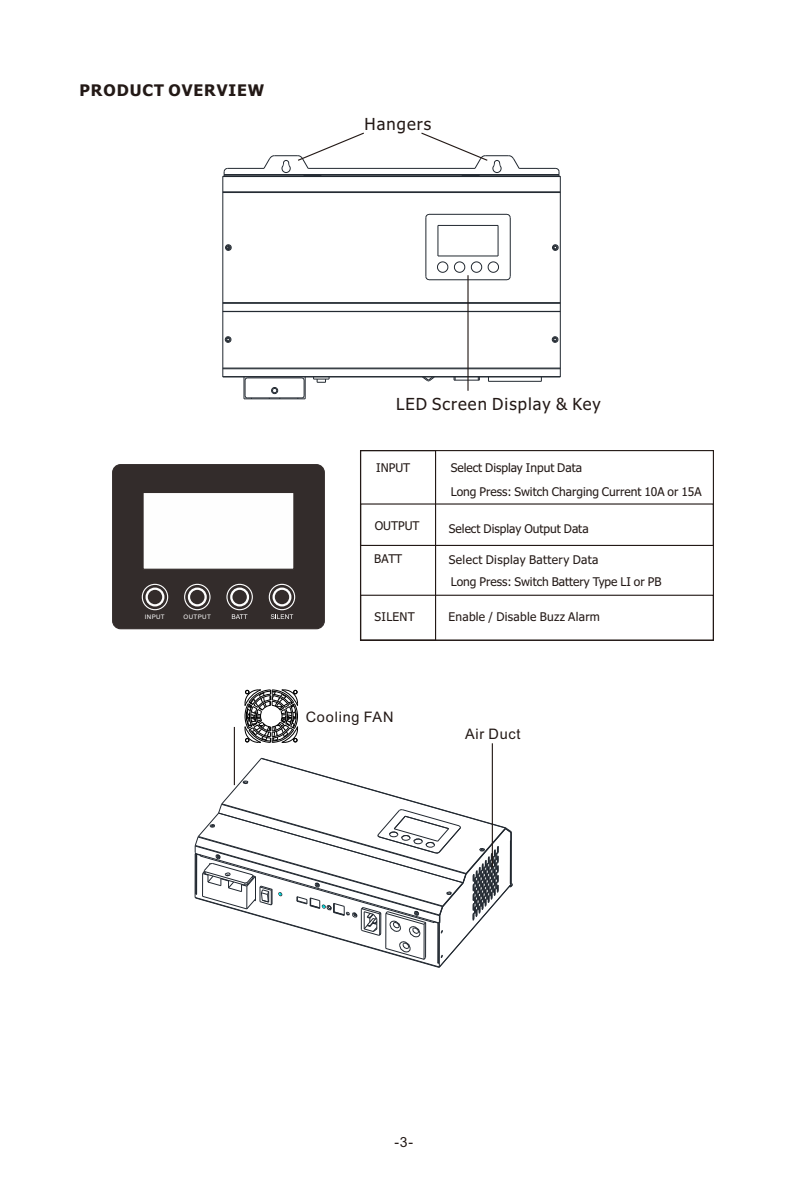
<style>
.page{position:relative;width:808px;height:1191px;background:#fff}
.page>*{position:absolute;margin:0;border:0;box-sizing:border-box;transform-origin:0 0}
.t1{font:16.6px "Tahoma";letter-spacing:.06em;color:#231916}
.t2{font:700 16px "Tahoma";letter-spacing:.06em;color:#231916}
.t3{font:14.4px "Arial";letter-spacing:.055em;color:#231916}
.t4{font:14px "Arial";color:#231916}
.t5{font:12px "Tahoma";color:#231916}
.t6{font:12px "Tahoma";letter-spacing:.03em;color:#231916}
.t7{font:12px "Tahoma";letter-spacing:.025em;color:#231916}
.t8{font:6.2px "Arial";letter-spacing:.055em;color:#fff}
</style>
<div class="page">
<hr style="left:222px;top:176px;width:1px;height:201px;background:#212830">
<hr style="left:244px;top:398px;width:61px;height:1px;background:#212830">
<hr style="left:247px;top:397px;width:55px;height:1px;background:#212830">
<hr style="left:488px;top:381px;width:53px;height:1px;background:#212830">
<hr style="left:247px;top:377px;width:55px;height:1px;background:#212830">
<hr style="left:223px;top:376px;width:337px;height:1px;background:#212830">
<hr style="left:223px;top:368px;width:337px;height:1px;background:#212830">
<svg style="left:313px;top:377px;width:17px;height:6px"></svg>
<hr style="left:223px;top:311px;width:337px;height:1px;background:#212830">
<hr style="left:223px;top:303px;width:337px;height:1px;background:#212830">
<hr style="left:223px;top:302px;width:337px;height:1px;background:#212830">
<hr style="left:429px;top:279px;width:78px;height:1px;background:#212830">
<hr style="left:425px;top:217px;width:1px;height:59px;background:#212830">
<hr style="left:438px;top:225px;width:1px;height:31px;background:#212830">
<hr style="left:438px;top:256px;width:60px;height:1px;background:#212830">
<hr style="left:438px;top:225px;width:60px;height:1px;background:#212830">
<hr style="left:429px;top:214px;width:78px;height:1px;background:#212830">
<svg style="left:454px;top:377px;width:26px;height:4px"></svg>
<hr style="left:223px;top:192px;width:337px;height:1px;background:#212830">
<hr style="left:223px;top:191px;width:337px;height:1px;background:#212830">
<hr style="left:498px;top:225px;width:1px;height:31px;background:#212830">
<hr style="left:223px;top:176px;width:337px;height:1px;background:#212830">
<hr style="left:480px;top:175px;width:79px;height:1px;background:#212830">
<hr style="left:321px;top:175px;width:141px;height:1px;background:#212830">
<hr style="left:224px;top:175px;width:79px;height:1px;background:#212830">
<hr style="left:510px;top:217px;width:1px;height:59px;background:#212830">
<hr style="left:224px;top:174px;width:335px;height:1px;background:#212830">
<hr style="left:227px;top:168px;width:37px;height:1px;background:#212830">
<hr style="left:308px;top:168px;width:167px;height:1px;background:#212830">
<hr style="left:519px;top:168px;width:37px;height:1px;background:#212830">
<hr style="left:560px;top:176px;width:1px;height:201px;background:#212830">
<svg style="left:269px;top:387px;width:11px;height:12px"></svg>
<svg style="left:297px;top:377px;width:9px;height:22px"></svg>
<svg style="left:244px;top:377px;width:8px;height:22px"></svg>
<svg style="left:225px;top:336px;width:7px;height:7px"></svg>
<svg style="left:223px;top:168px;width:5px;height:8px"></svg>
<svg style="left:225px;top:244px;width:7px;height:7px"></svg>
<svg style="left:551px;top:336px;width:8px;height:7px"></svg>
<svg style="left:422px;top:377px;width:13px;height:5px"></svg>
<svg style="left:471px;top:261px;width:28px;height:12px"></svg>
<svg style="left:437px;top:261px;width:28px;height:12px"></svg>
<svg style="left:555px;top:168px;width:5px;height:8px"></svg>
<svg style="left:552px;top:244px;width:7px;height:7px"></svg>
<svg style="left:194px;top:757px;width:319px;height:211px"></svg>
<hr style="left:467px;top:275px;width:2px;height:116px;background:#231916">
<svg style="left:263px;top:132px;width:102px;height:44px"></svg>
<svg style="left:420px;top:132px;width:100px;height:44px"></svg>
<hr style="left:492px;top:743px;width:1px;height:124px;background:#231916">
<hr style="left:234px;top:727px;width:1px;height:58px;background:#231916">
<svg style="left:244px;top:689px;width:54px;height:54px"></svg>
<div style="left:112px;top:464px;width:213px;height:165px;background:#332c2b;border:1px solid #332c2b;border-radius:8px"></div>
<div style="left:143px;top:493px;width:151px;height:76px;background:#fefefe"></div>
<svg style="left:142px;top:584px;width:26px;height:26px"></svg>
<svg style="left:143px;top:585px;width:24px;height:24px"></svg>
<svg style="left:232px;top:614px;width:15px;height:5px"></svg>
<svg style="left:271px;top:614px;width:22px;height:5px"></svg>
<svg style="left:184px;top:584px;width:27px;height:26px"></svg>
<svg style="left:185px;top:585px;width:24px;height:24px"></svg>
<svg style="left:226px;top:584px;width:27px;height:26px"></svg>
<svg style="left:228px;top:585px;width:24px;height:24px"></svg>
<svg style="left:269px;top:584px;width:26px;height:26px"></svg>
<svg style="left:270px;top:585px;width:24px;height:24px"></svg>
<div style="left:146px;top:587px;width:18px;height:19px;border:2px solid #fefefe;border-radius:50%"></div>
<div style="left:188px;top:587px;width:19px;height:19px;border:2px solid #fefefe;border-radius:50%"></div>
<div style="left:230px;top:587px;width:19px;height:19px;border:2px solid #fefefe;border-radius:50%"></div>
<div style="left:272px;top:587px;width:19px;height:19px;border:2px solid #fefefe;border-radius:50%"></div>
<div style="left:360px;top:450px;width:76px;height:191px;border:1px solid #231916"></div>
<div style="left:360px;top:503px;width:354px;height:43px;border:1px solid #231916"></div>
<div style="left:360px;top:594px;width:354px;height:47px;border:1px solid #231916"></div>
<h2 class="t2" style="left:80px;top:84px;width:186px">PRODUCT OVERVIEW</h2>
<h1 class="t1" style="left:365px;top:118px;width:68px">Hangers</h1>
<p class="t8" style="left:145px;top:614px;width:21px">INPUT</p>
<p class="t8" style="left:184px;top:614px;width:29px">OUTPUT</p>
<h1 class="t1" style="left:396px;top:398px;width:206px">LED Screen Display &amp; Key</h1>
<p class="t5" style="left:376px;top:463px;width:35px">INPUT</p>
<p class="t5" style="left:451px;top:462px;width:133px">Select Display Input Data</p>
<p class="t5" style="left:451px;top:486px;width:252px">Long Press: Switch Charging Current 10A or 15A</p>
<p class="t5" style="left:375px;top:520px;width:46px">OUTPUT</p>
<p class="t5" style="left:449px;top:523px;width:141px">Select Display Output Data</p>
<p class="t5" style="left:374px;top:554px;width:30px">BATT</p>
<p class="t6" style="left:449px;top:555px;width:151px">Select Display Battery Data</p>
<p class="t5" style="left:451px;top:576px;width:212px">Long Press: Switch Battery Type LI or PB</p>
<p class="t5" style="left:375px;top:612px;width:42px">SILENT</p>
<p class="t7" style="left:448px;top:612px;width:153px">Enable / Disable Buzz Alarm</p>
<p class="t3" style="left:306px;top:711px;width:89px">Cooling FAN</p>
<p class="t3" style="left:465px;top:729px;width:57px">Air Duct</p>
<p class="t4" style="left:394px;top:1137px;width:20px">-3-</p>
</div>
